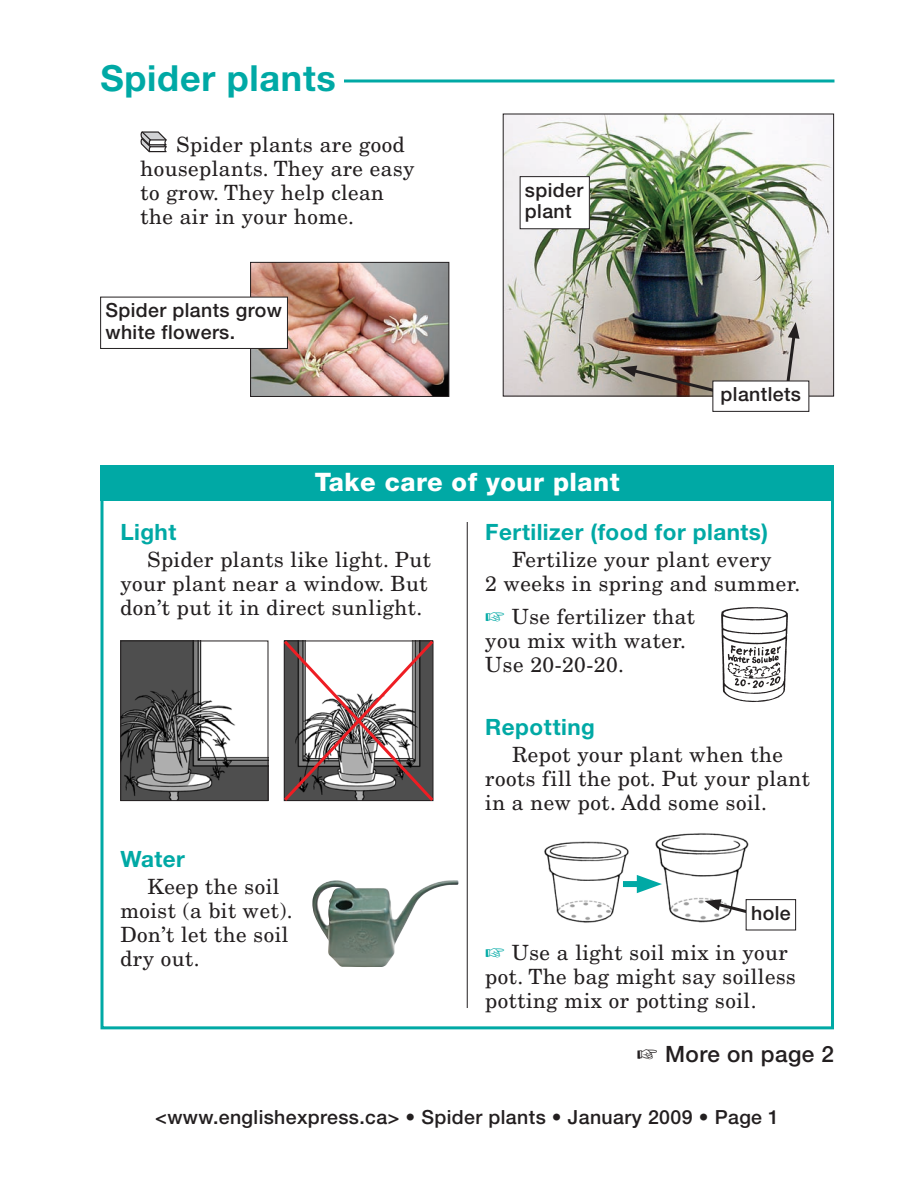
<style>
.page{position:relative;width:918px;height:1188px;background:#fff}
.page>*{position:absolute;margin:0;border:0;box-sizing:border-box;transform-origin:0 0}
.head-large{font:700 36px "Helvetica Neue";letter-spacing:.02em;color:#00a9a5}
.head-17_pt{font:800 25.5px "Helvetica Neue";letter-spacing:.02em;color:#fff}
.subhead-black{font:700 22.5px "Helvetica Neue";letter-spacing:.02em;color:#00a9a5}
.credit_web{font:500 22.5px "Helvetica Neue";letter-spacing:.02em;color:#231f20}
.body{font:21px/24px "New Century Schlbk";letter-spacing:.025em;color:#231f20}
.body-no_indent{font:21px/24px "New Century Schlbk";letter-spacing:.025em;color:#231f20}
.credit_web-2{font:500 19.5px "Helvetica Neue";letter-spacing:.02em;color:#231f20}
.vocab13-box_centred{font:500 19.5px/21.8px "Helvetica Neue";letter-spacing:.02em;color:#231f20}
</style>
<div class="page">
<hr style="left:108px;top:79px;width:726px;height:3px;background:#00a9a5">
<div style="left:100px;top:63px;width:244px;height:41px;background:#fff"></div>
<svg style="left:141px;top:131px;width:26px;height:21px"></svg>
<img style="left:505px;top:116px;width:327px;height:278px">
<div style="left:503px;top:114px;width:331px;height:282px;border:1px solid #231f20"></div>
<svg style="left:782px;top:322px;width:17px;height:59px"></svg>
<div style="left:520px;top:177px;width:69px;height:52px;background:#fff"></div>
<div style="left:520px;top:176px;width:70px;height:53px;border:1px solid #231f20"></div>
<svg style="left:620px;top:366px;width:122px;height:31px;background:#87796c"></svg>
<div style="left:713px;top:381px;width:96px;height:30px;background:#fff"></div>
<div style="left:712px;top:381px;width:97px;height:31px;border:1px solid #231f20"></div>
<img style="left:252px;top:264px;width:195px;height:131px">
<div style="left:250px;top:262px;width:199px;height:135px;border:1px solid #231f20"></div>
<div style="left:101px;top:297px;width:186px;height:51px;background:#fff"></div>
<div style="left:100px;top:297px;width:188px;height:52px;border:1px solid #231f20"></div>
<div style="left:100px;top:465px;width:734px;height:36px;background:#00a9a5"></div>
<img style="left:544px;top:841px;width:87px;height:82px">
<img style="left:655px;top:833px;width:94px;height:92px">
<div style="left:623px;top:881px;width:24px;height:6px;background:#00a9a5"></div>
<svg style="left:637px;top:875px;width:25px;height:18px"></svg>
<img style="left:721px;top:607px;width:67px;height:95px">
<img style="left:122px;top:643px;width:144px;height:156px">
<div style="left:120px;top:641px;width:148px;height:160px;border:1px solid #231f20"></div>
<svg style="left:283px;top:640px;width:151px;height:162px"></svg>
<img style="left:312px;top:880px;width:146px;height:87px">
<svg style="left:705px;top:899px;width:41px;height:25px"></svg>
<div style="left:746px;top:900px;width:50px;height:30px;background:#fff"></div>
<div style="left:746px;top:899px;width:50px;height:31px;border:1px solid #231f20"></div>
<hr style="left:467px;top:522px;width:1px;height:486px;background:#231f20">
<p class="head-large" style="left:100px;top:56px;width:237px">Spider plants</p>
<p class="body" style="left:140px;top:133px;width:276px;text-indent:36px">Spider plants are good houseplants. They are easy to grow. They help clean the air in your home.</p>
<p class="vocab13-box_centred" style="left:105px;top:299px;width:178px">Spider plants grow white flowers.</p>
<p class="vocab13-box_centred" style="left:525px;top:179px;width:60px">spider plant</p>
<p class="head-17_pt" style="left:315px;top:466px;width:307px">Take care of your plant</p>
<p class="vocab13-box_centred" style="left:721px;top:383px;width:82px">plantlets</p>
<p class="subhead-black" style="left:120px;top:518px;width:57px">Light</p>
<p class="body" style="left:120px;top:547px;width:312px;text-indent:27px">Spider plants like light. Put your plant near a window. But don’t put it in direct sunlight.</p>
<p class="subhead-black" style="left:120px;top:846px;width:66px">Water</p>
<p class="body" style="left:120px;top:875px;width:174px;text-indent:27px">Keep the soil moist (a bit wet).<br>Don’t let the soil dry out.</p>
<p class="subhead-black" style="left:485px;top:518px;width:284px">Fertilizer (food for plants)</p>
<p class="body" style="left:485px;top:547px;width:317px;text-align:center">Fertilize your plant every<br>2 weeks in spring and summer.</p>
<p class="body-no_indent" style="left:485px;top:604px;width:211px;text-indent:27px">Use fertilizer that you mix with water.</p>
<p class="body-no_indent" style="left:485px;top:652px;width:140px">Use 20-20-20.</p>
<p class="subhead-black" style="left:485px;top:713px;width:111px">Repotting</p>
<p class="body" style="left:485px;top:742px;width:326px;text-indent:27px">Repot your plant when the roots fill the pot. Put your plant in a new pot. Add some soil.</p>
<p class="vocab13-box_centred" style="left:751px;top:902px;width:41px">hole</p>
<p class="body-no_indent" style="left:485px;top:940px;width:312px;text-indent:27px">Use a light soil mix in your pot. The bag might say soilless potting mix or potting soil.</p>
<p class="credit_web" style="left:665px;top:1040px;width:170px">More on page 2</p>
<p class="credit_web-2" style="left:155px;top:1106px;width:625px">&lt;www.englishexpress.ca&gt; • Spider plants • January 2009 • Page 1</p>
</div>
